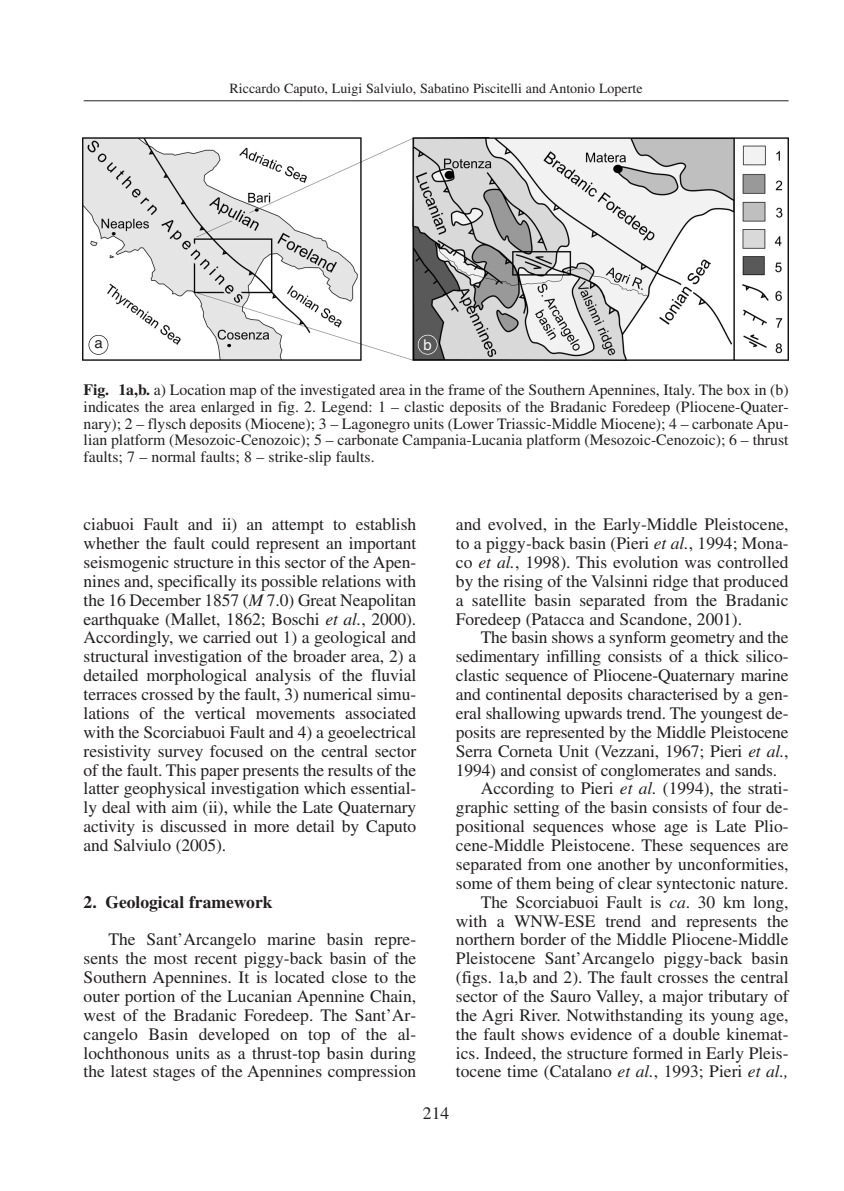
<style>
.page{position:relative;width:844px;height:1191px;background:#fff}
.page>*{position:absolute;margin:0;border:0;box-sizing:border-box;transform-origin:0 0}
.t1{font:17.5px/18.9px "Times";color:#231f20;text-align:justify}
.t2{font:700 17.5px "Times";color:#231f20}
.t3{font:15.75px/16.6px "Times";color:#231f20;text-align:justify}
.t4{font:14.88px "Helvetica";color:#231f20}
.t5{font:14.88px "Helvetica";color:#fff}
.t6{font:14px "Times";color:#231f20}
.s1{font-weight:700}
.s2{font-style:italic}
</style>
<div class="page">
<hr style="left:84px;top:100px;width:704px;height:1px;background:#231f20">
<img style="left:83px;top:138px;width:705px;height:222px">
<div style="left:88px;top:335px;width:20px;height:20px;border:1px solid #231f20;border-radius:50%"></div>
<div style="left:417px;top:335px;width:20px;height:19px;border:1px solid #fff;border-radius:50%"></div>
<p class="t6" style="left:229px;top:83px;width:414px">Riccardo Caputo, Luigi Salviulo, Sabatino Piscitelli and Antonio Loperte</p>
<p class="t4" style="left:94px;top:338px;width:10px">a</p>
<p class="t5" style="left:423px;top:339px;width:10px">b</p>
<p class="t3" style="left:84px;top:383px;width:706px"><span class="s1">Fig. 1a,b.</span> a) Location map of the investigated area in the frame of the Southern Apennines, Italy. The box in (b) indicates the area enlarged in fig. 2. Legend: 1 – clastic deposits of the Bradanic Foredeep (Pliocene-Quater&shy;nary); 2 – flysch deposits (Miocene); 3 – Lagonegro units (Lower Triassic-Middle Miocene); 4 – carbonate Apu&shy;lian platform (Mesozoic-Cenozoic); 5 – carbonate Campania-Lucania platform (Mesozoic-Cenozoic); 6 – thrust faults; 7 – normal faults; 8 – strike-slip faults.</p>
<p class="t1" style="left:84px;top:516px;width:334px">ciabuoi Fault and ii) an attempt to establish whether the fault could represent an important seismogenic structure in this sector of the Apen&shy;nines and, specifically its possible relations with the 16 December 1857 (<span class="s2">M</span> 7.0) Great Neapolitan earthquake (Mallet, 1862; Boschi <span class="s2">et al.</span>, 2000).<br>Accordingly, we carried out 1) a geological and structural investigation of the broader area, 2) a detailed morphological analysis of the fluvial terraces crossed by the fault, 3) numerical simu&shy;lations of the vertical movements associated with the Scorciabuoi Fault and 4) a geoelectrical resistivity survey focused on the central sector of the fault. This paper presents the results of the latter geophysical investigation which essential&shy;ly deal with aim (ii), while the Late Quaternary activity is discussed in more detail by Caputo and Salviulo (2005).</p>
<p class="t2" style="left:84px;top:895px;width:190px">2. Geological framework</p>
<p class="t1" style="left:84px;top:931px;width:334px;text-indent:25px">The Sant’Arcangelo marine basin repre&shy;sents the most recent piggy-back basin of the Southern Apennines. It is located close to the outer portion of the Lucanian Apennine Chain, west of the Bradanic Foredeep. The Sant’Ar&shy;cangelo Basin developed on top of the al&shy;lochthonous units as a thrust-top basin during the latest stages of the Apennines compression</p>
<p class="t1" style="left:456px;top:516px;width:334px">and evolved, in the Early-Middle Pleistocene, to a piggy-back basin (Pieri <span class="s2">et al.</span>, 1994; Mona&shy;co <span class="s2">et al.</span>, 1998). This evolution was controlled by the rising of the Valsinni ridge that produced a satellite basin separated from the Bradanic Foredeep (Patacca and Scandone, 2001).</p>
<p class="t1" style="left:480px;top:630px;width:309px">The basin shows a synform geometry and the</p>
<p class="t1" style="left:456px;top:648px;width:334px">sedimentary infilling consists of a thick silico-</p>
<p class="t1" style="left:456px;top:667px;width:334px">clastic sequence of Pliocene-Quaternary marine</p>
<p class="t1" style="left:456px;top:686px;width:334px">and continental deposits characterised by a gen-</p>
<p class="t1" style="left:456px;top:705px;width:334px">eral shallowing upwards trend. The youngest de-</p>
<p class="t1" style="left:456px;top:724px;width:334px">posits are represented by the Middle Pleistocene</p>
<p class="t1" style="left:456px;top:743px;width:334px">Serra Corneta Unit (Vezzani, 1967; Pieri <span class="s2">et al.</span>,</p>
<p class="t1" style="left:456px;top:762px;width:322px">1994) and consist of conglomerates and sands.</p>
<p class="t1" style="left:480px;top:780px;width:309px">According to Pieri <span class="s2">et al.</span> (1994), the strati-</p>
<p class="t1" style="left:456px;top:799px;width:334px">graphic setting of the basin consists of four de-</p>
<p class="t1" style="left:456px;top:818px;width:334px">positional sequences whose age is Late Plio-</p>
<p class="t1" style="left:456px;top:837px;width:334px">cene-Middle Pleistocene. These sequences are</p>
<p class="t1" style="left:456px;top:856px;width:334px">separated from one another by unconformities,</p>
<p class="t1" style="left:456px;top:875px;width:334px">some of them being of clear syntectonic nature.</p>
<p class="t1" style="left:480px;top:894px;width:309px">The Scorciabuoi Fault is <span class="s2">ca</span>. 30 km long,</p>
<p class="t1" style="left:456px;top:913px;width:334px">with a WNW-ESE trend and represents the</p>
<p class="t1" style="left:456px;top:931px;width:334px">northern border of the Middle Pliocene-Middle</p>
<p class="t1" style="left:456px;top:950px;width:334px">Pleistocene Sant’Arcangelo piggy-back basin</p>
<p class="t1" style="left:456px;top:969px;width:334px">(figs. 1a,b and 2). The fault crosses the central</p>
<p class="t1" style="left:456px;top:988px;width:334px">sector of the Sauro Valley, a major tributary of</p>
<p class="t1" style="left:456px;top:1007px;width:334px">the Agri River. Notwithstanding its young age,</p>
<p class="t1" style="left:456px;top:1026px;width:334px">the fault shows evidence of a double kinemat-</p>
<p class="t1" style="left:456px;top:1045px;width:334px">ics. Indeed, the structure formed in Early Pleis-</p>
<p class="t1" style="left:456px;top:1063px;width:334px">tocene time (Catalano <span class="s2">et al.</span>, 1993; Pieri <span class="s2">et al.,</span></p>
<p class="t1" style="left:423px;top:1105px;width:28px">214</p>
</div>
